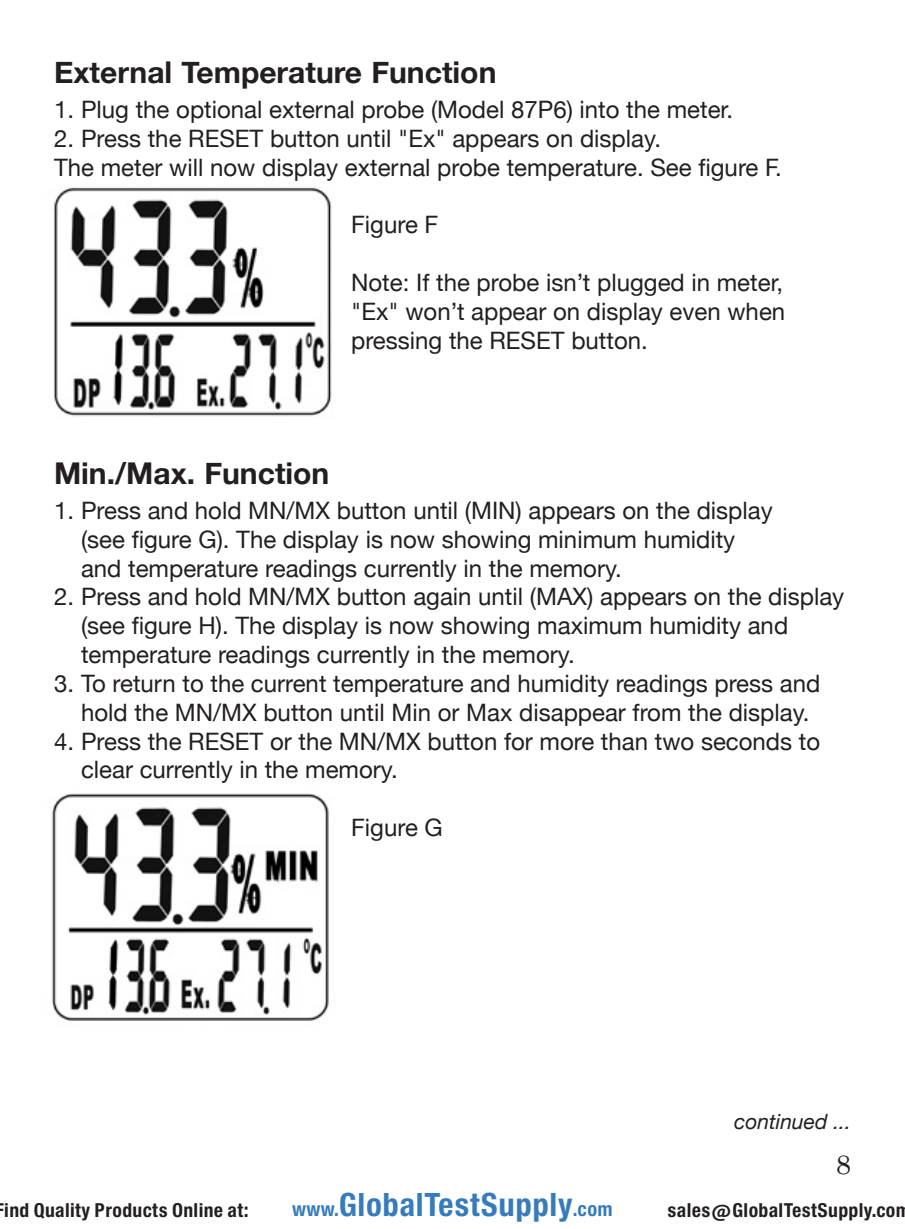
<style>
.page{position:relative;width:905px;height:1229px;background:#fff}
.page>*{position:absolute;margin:0;border:0;box-sizing:border-box;transform-origin:0 0}
.t1{font:30.6px "Europa Gro Nr 2 SBOP Bol Con";letter-spacing:.02em;color:#367bbc}
.t2{font:700 30px "Helvetica Neue";color:#231f20}
.t3{font:27px "Century";color:#231f20}
.t4{font:24px/28.8px "Helvetica Neue";color:#231f20}
.t5{font:italic 21px "Helvetica Neue";color:#231f20}
.t6{font:18.3px "Europa Gro Nr 2 SBOP Bol Con";letter-spacing:.02em;color:#231f20}
.s1{font-size:18.9px}
</style>
<div class="page">
<img style="left:54px;top:187px;width:278px;height:230px">
<img style="left:51px;top:793px;width:278px;height:228px">
<p class="t2" style="left:54px;top:49px;width:444px">External Temperature Function</p>
<p class="t4" style="left:54px;top:96px;width:680px">1. Plug the optional external probe (Model 87P6) into the meter.</p>
<p class="t4" style="left:54px;top:125px;width:729px">2. Press the RESET button until "Ex" appears on display.<br>The meter will now display external probe temperature. See figure F.</p>
<p class="t4" style="left:351px;top:212px;width:89px">Figure F</p>
<p class="t4" style="left:351px;top:269px;width:435px;text-align:justify">Note: If the probe isn’t plugged in meter, "Ex" won’t appear on display even when pressing the RESET button.</p>
<p class="t2" style="left:54px;top:450px;width:277px">Min./Max. Function</p>
<p class="t4" style="left:81px;top:497px;width:693px;text-indent:-27px">1. Press and hold MN/MX button until (MIN) appears on the display (see figure G). The display is now showing minimum humidity and temperature readings currently in the memory.</p>
<p class="t4" style="left:81px;top:584px;width:764px;text-indent:-27px">2. Press and hold MN/MX button again until (MAX) appears on the display (see figure H). The display is now showing maximum humidity and temperature readings currently in the memory.</p>
<p class="t4" style="left:81px;top:670px;width:740px;text-indent:-27px">3. To return to the current temperature and humidity readings press and hold the MN/MX button until Min or Max disappear from the display.</p>
<p class="t4" style="left:81px;top:728px;width:740px;text-indent:-27px">4. Press the RESET or the MN/MX button for more than two seconds to clear currently in the memory.</p>
<p class="t4" style="left:351px;top:814px;width:93px">Figure G</p>
<p class="t5" style="left:734px;top:1106px;width:118px">continued ...</p>
<p class="t3" style="left:835px;top:1141px;width:17px">8</p>
<p class="t6" style="left:4px;top:1198px;width:245px">ind Quality Products Online at:</p>
<p class="t1" style="left:292px;top:1186px;width:322px"><span class="s1">www.</span>GlobalTestSupply<span class="s1">.com</span></p>
<p class="t6" style="left:667px;top:1198px;width:244px">sales@GlobalTestSupply.com</p>
</div>
